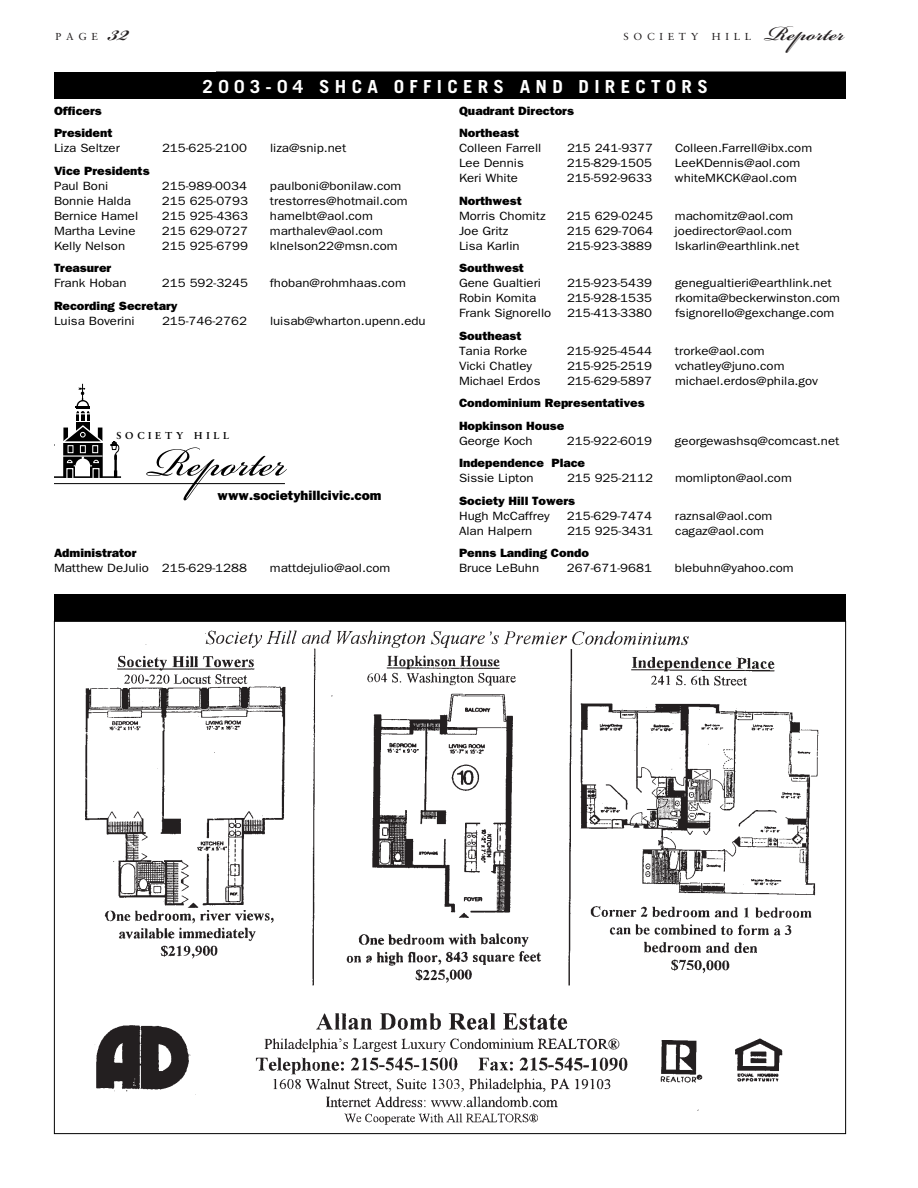
<style>
.page{position:relative;width:918px;height:1188px;background:#fff}
.page>*{position:absolute;margin:0;border:0;box-sizing:border-box;transform-origin:0 0}
.t1{font:62.1px "Bickham Script MM 400";color:#000}
.t2{font:36px "Bickham Script MM 600";color:#231f20;scale:1.05 1}
.t3{font:31.5px "Bickham Script MM 600";color:#231f20;scale:1.05 1}
.t4{font:700 18px "Trade Gothic";letter-spacing:.28em;color:#fff;scale:1.05 1}
.t5{font:800 13.5px "Franklin Gothic";color:#000}
.t6{font:12px "Franklin Gothic";color:#000;scale:1.1 1}
.t7{font:800 12px/22.5px "Franklin Gothic";color:#000;scale:1.05 1}
.t8{font:10.2px "Sabon";letter-spacing:.445em;color:#231f20;scale:1.05 1}
.t9{font:10.05px "Sabon Bold Os F";letter-spacing:.37em;color:#000}
</style>
<div class="page">
<img style="left:85px;top:630px;width:734px;height:495px">
<div style="left:54px;top:72px;width:792px;height:21px;background:#000"></div>
<div style="left:54px;top:93px;width:792px;height:6px;background:#000"></div>
<hr style="left:54px;top:483px;width:231px;height:1px;background:#000">
<hr style="left:54px;top:476px;width:67px;height:2px;background:#000">
<svg style="left:61px;top:384px;width:59px;height:94px"></svg>
<div style="left:54px;top:594px;width:792px;height:27px;background:#000"></div>
<p class="t8" style="left:56px;top:32px;width:42px">PAGE</p>
<h2 class="t2" style="left:109px;top:6px;width:21px">32</h2>
<p class="t8" style="left:623px;top:32px;width:73px">SOCIETY</p>
<p class="t8" style="left:712px;top:32px;width:39px">HILL</p>
<h3 class="t3" style="left:765px;top:11px;width:77px">Reporter</h3>
<h3 class="t4" style="left:203px;top:80px;width:483px">2003-04 SHCA OFFICERS AND DIRECTORS</h3>
<p class="t7" style="left:54px;top:100px;width:57px">Officers<br>President</p>
<p class="t6" style="left:54px;top:144px;width:61px">Liza Seltzer</p>
<p class="t6" style="left:162px;top:144px;width:79px">215-625-2100</p>
<p class="t6" style="left:270px;top:144px;width:71px">liza@snip.net</p>
<p class="t7" style="left:54px;top:160px;width:92px">Vice Presidents</p>
<p class="t6" style="left:54px;top:181px;width:51px">Paul Boni</p>
<p class="t6" style="left:162px;top:181px;width:79px">215-989-0034</p>
<p class="t6" style="left:270px;top:181px;width:121px">paulboni@bonilaw.com</p>
<p class="t6" style="left:54px;top:196px;width:72px">Bonnie Halda</p>
<p class="t6" style="left:162px;top:196px;width:80px">215 625-0793</p>
<p class="t6" style="left:270px;top:196px;width:127px">trestorres@hotmail.com</p>
<p class="t6" style="left:54px;top:211px;width:78px">Bernice Hamel</p>
<p class="t6" style="left:162px;top:211px;width:80px">215 925-4363</p>
<p class="t6" style="left:270px;top:211px;width:95px">hamelbt@aol.com</p>
<p class="t6" style="left:54px;top:226px;width:76px">Martha Levine</p>
<p class="t6" style="left:162px;top:226px;width:80px">215 629-0727</p>
<p class="t6" style="left:270px;top:226px;width:104px">marthalev@aol.com</p>
<p class="t6" style="left:54px;top:241px;width:66px">Kelly Nelson</p>
<p class="t6" style="left:162px;top:241px;width:80px">215 925-6799</p>
<p class="t6" style="left:270px;top:241px;width:118px">klnelson22@msn.com</p>
<p class="t7" style="left:54px;top:258px;width:56px">Treasurer</p>
<p class="t6" style="left:54px;top:279px;width:67px">Frank Hoban</p>
<p class="t6" style="left:162px;top:279px;width:80px">215 592-3245</p>
<p class="t6" style="left:270px;top:279px;width:125px">fhoban@rohmhaas.com</p>
<p class="t7" style="left:54px;top:295px;width:119px">Recording Secretary</p>
<p class="t6" style="left:54px;top:316px;width:75px">Luisa Boverini</p>
<p class="t6" style="left:162px;top:316px;width:79px">215-746-2762</p>
<p class="t6" style="left:270px;top:316px;width:143px">luisab@wharton.upenn.edu</p>
<p class="t9" style="left:117px;top:432px;width:114px">SOCIETY HILL</p>
<h1 class="t1" style="left:147px;top:418px;width:140px">Reporter</h1>
<p class="t5" style="left:218px;top:490px;width:166px">www.societyhillcivic.com</p>
<p class="t7" style="left:54px;top:543px;width:80px">Administrator</p>
<p class="t6" style="left:54px;top:564px;width:177px">Matthew DeJulio 215-629-1288</p>
<p class="t6" style="left:270px;top:564px;width:111px">mattdejulio@aol.com</p>
<p class="t7" style="left:459px;top:100px;width:111px">Quadrant Directors<br>Northeast</p>
<p class="t6" style="left:459px;top:144px;width:76px">Colleen Farrell</p>
<p class="t6" style="left:567px;top:144px;width:80px">215 241-9377</p>
<p class="t6" style="left:675px;top:144px;width:126px">Colleen.Farrell@ibx.com</p>
<p class="t6" style="left:459px;top:159px;width:61px">Lee Dennis</p>
<p class="t6" style="left:567px;top:159px;width:79px">215-829-1505</p>
<p class="t6" style="left:675px;top:159px;width:115px">LeeKDennis@aol.com</p>
<p class="t6" style="left:459px;top:174px;width:55px">Keri White</p>
<p class="t6" style="left:567px;top:174px;width:79px">215-592-9633</p>
<p class="t6" style="left:675px;top:174px;width:112px">whiteMKCK@aol.com</p>
<p class="t7" style="left:459px;top:190px;width:61px">Northwest</p>
<p class="t6" style="left:459px;top:211px;width:80px">Morris Chomitz</p>
<p class="t6" style="left:567px;top:211px;width:80px">215 629-0245</p>
<p class="t6" style="left:675px;top:211px;width:109px">machomitz@aol.com</p>
<p class="t6" style="left:459px;top:226px;width:46px">Joe Gritz</p>
<p class="t6" style="left:567px;top:226px;width:80px">215 629-7064</p>
<p class="t6" style="left:675px;top:226px;width:108px">joedirector@aol.com</p>
<p class="t6" style="left:459px;top:241px;width:57px">Lisa Karlin</p>
<p class="t6" style="left:567px;top:241px;width:79px">215-923-3889</p>
<p class="t6" style="left:675px;top:241px;width:115px">lskarlin@earthlink.net</p>
<p class="t7" style="left:459px;top:258px;width:63px">Southwest</p>
<p class="t6" style="left:459px;top:279px;width:76px">Gene Gualtieri</p>
<p class="t6" style="left:567px;top:279px;width:79px">215-923-5439</p>
<p class="t6" style="left:675px;top:279px;width:144px">genegualtieri@earthlink.net</p>
<p class="t6" style="left:459px;top:294px;width:72px">Robin Komita</p>
<p class="t6" style="left:567px;top:294px;width:79px">215-928-1535</p>
<p class="t6" style="left:675px;top:294px;width:151px">rkomita@beckerwinston.com</p>
<p class="t6" style="left:459px;top:309px;width:85px">Frank Signorello</p>
<p class="t6" style="left:567px;top:309px;width:79px">215-413-3380</p>
<p class="t6" style="left:675px;top:309px;width:146px">fsignorello@gexchange.com</p>
<p class="t7" style="left:459px;top:325px;width:61px">Southeast</p>
<p class="t6" style="left:459px;top:346px;width:64px">Tania Rorke</p>
<p class="t6" style="left:567px;top:346px;width:79px">215-925-4544</p>
<p class="t6" style="left:675px;top:346px;width:83px">trorke@aol.com</p>
<p class="t6" style="left:459px;top:361px;width:68px">Vicki Chatley</p>
<p class="t6" style="left:567px;top:361px;width:79px">215-925-2519</p>
<p class="t6" style="left:675px;top:361px;width:101px">vchatley@juno.com</p>
<p class="t6" style="left:459px;top:376px;width:76px">Michael Erdos</p>
<p class="t6" style="left:567px;top:376px;width:79px">215-629-5897</p>
<p class="t6" style="left:675px;top:376px;width:132px">michael.erdos@phila.gov</p>
<p class="t7" style="left:459px;top:393px;width:178px">Condominium Representatives<br>Hopkinson House</p>
<p class="t6" style="left:459px;top:436px;width:68px">George Koch</p>
<p class="t6" style="left:567px;top:436px;width:79px">215-922-6019</p>
<p class="t6" style="left:675px;top:436px;width:151px">georgewashsq@comcast.net</p>
<p class="t7" style="left:459px;top:453px;width:122px">Independence Place</p>
<p class="t6" style="left:459px;top:474px;width:69px">Sissie Lipton</p>
<p class="t6" style="left:567px;top:474px;width:80px">215 925-2112</p>
<p class="t6" style="left:675px;top:474px;width:108px">momlipton@aol.com</p>
<p class="t7" style="left:459px;top:490px;width:112px">Society Hill Towers</p>
<p class="t6" style="left:459px;top:511px;width:84px">Hugh McCaffrey</p>
<p class="t6" style="left:567px;top:511px;width:79px">215-629-7474</p>
<p class="t6" style="left:675px;top:511px;width:90px">raznsal@aol.com</p>
<p class="t6" style="left:459px;top:526px;width:68px">Alan Halpern</p>
<p class="t6" style="left:567px;top:526px;width:80px">215 925-3431</p>
<p class="t6" style="left:675px;top:526px;width:82px">cagaz@aol.com</p>
<p class="t7" style="left:459px;top:543px;width:125px">Penns Landing Condo</p>
<p class="t6" style="left:459px;top:564px;width:74px">Bruce LeBuhn</p>
<p class="t6" style="left:567px;top:564px;width:79px">267-671-9681</p>
<p class="t6" style="left:675px;top:564px;width:109px">blebuhn@yahoo.com</p>
</div>
